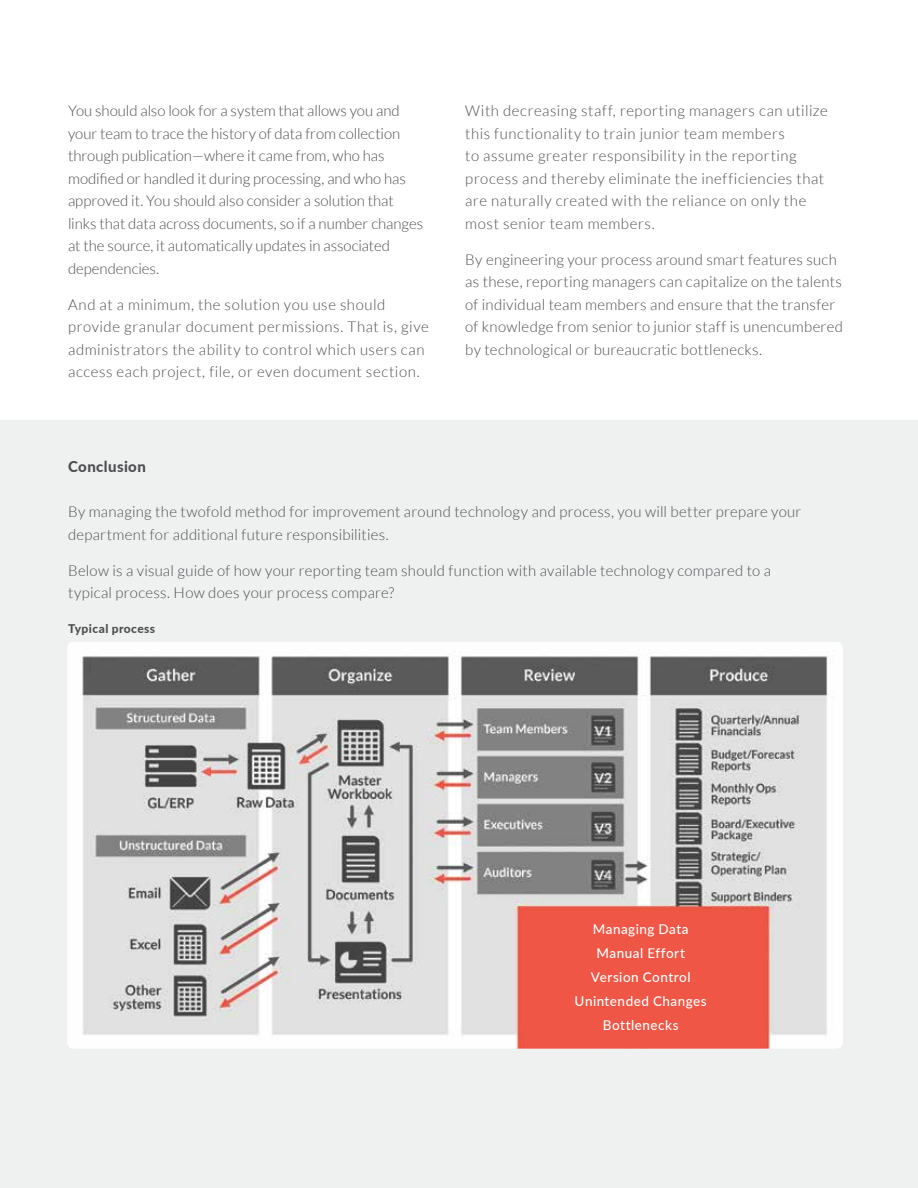
<style>
.page{position:relative;width:918px;height:1188px;background:#fff}
.page>*{position:absolute;margin:0;border:0;box-sizing:border-box;transform-origin:0 0}
.t1{font:300 15px/22.5px "Lato";letter-spacing:.02em;color:#4d4d4f}
.t2{font:300 15px/22.5px "Lato";letter-spacing:-.005em;color:#4d4d4f}
.t3{font:800 15px "Lato";letter-spacing:.03em;color:#4d4d4f}
.t4{font:500 13.5px/24px "Lato";letter-spacing:.035em;color:#fff;text-align:center}
.t5{font:800 12px "Lato";letter-spacing:.035em;color:#4d4d4f}
</style>
<div class="page">
<div style="left:0;top:420px;width:918px;height:768px;background:#eff1f1"></div>
<img style="left:67px;top:642px;width:776px;height:407px">
<div style="left:523px;top:910px;width:242px;height:138px;background:#ef5645;border-radius:6px"></div>
<p class="t2" style="left:68px;top:100px;width:357px">You should also look for a system that allows you and your team to trace the history of data from collection through publication—where it came from, who has modified or handled it during processing, and who has approved it. You should also consider a solution that links that data across documents, so if a number changes at the source, it automatically updates in associated dependencies.</p>
<p class="t1" style="left:68px;top:293px;width:362px">And at a minimum, the solution you use should provide granular document permissions. That is, give administrators the ability to control which users can access each project, file, or even document section.</p>
<p class="t1" style="left:465px;top:100px;width:364px">With decreasing staff, reporting managers can utilize this functionality to train junior team members<br>to assume greater responsibility in the reporting process and thereby eliminate the inefficiencies that are naturally created with the reliance on only the most senior team members.</p>
<p class="t1" style="left:465px;top:248px;width:379px">By engineering your process around smart features such as these, reporting managers can capitalize on the talents of individual team members and ensure that the transfer of knowledge from senior to junior staff is unencumbered by technological or bureaucratic bottlenecks.</p>
<p class="t3" style="left:68px;top:456px;width:79px">Conclusion</p>
<p class="t1" style="left:68px;top:501px;width:735px">By managing the twofold method for improvement around technology and process, you will better prepare your department for additional future responsibilities.</p>
<p class="t1" style="left:68px;top:559px;width:705px">Below is a visual guide of how your reporting team should function with available technology compared to a typical process. How does your process compare?</p>
<p class="t5" style="left:68px;top:620px;width:89px">Typical process</p>
<p class="t4" style="left:575px;top:917px;width:134px">Managing Data<br>Manual Effort<br>Version Control<br>Unintended Changes<br>Bottlenecks</p>
</div>
